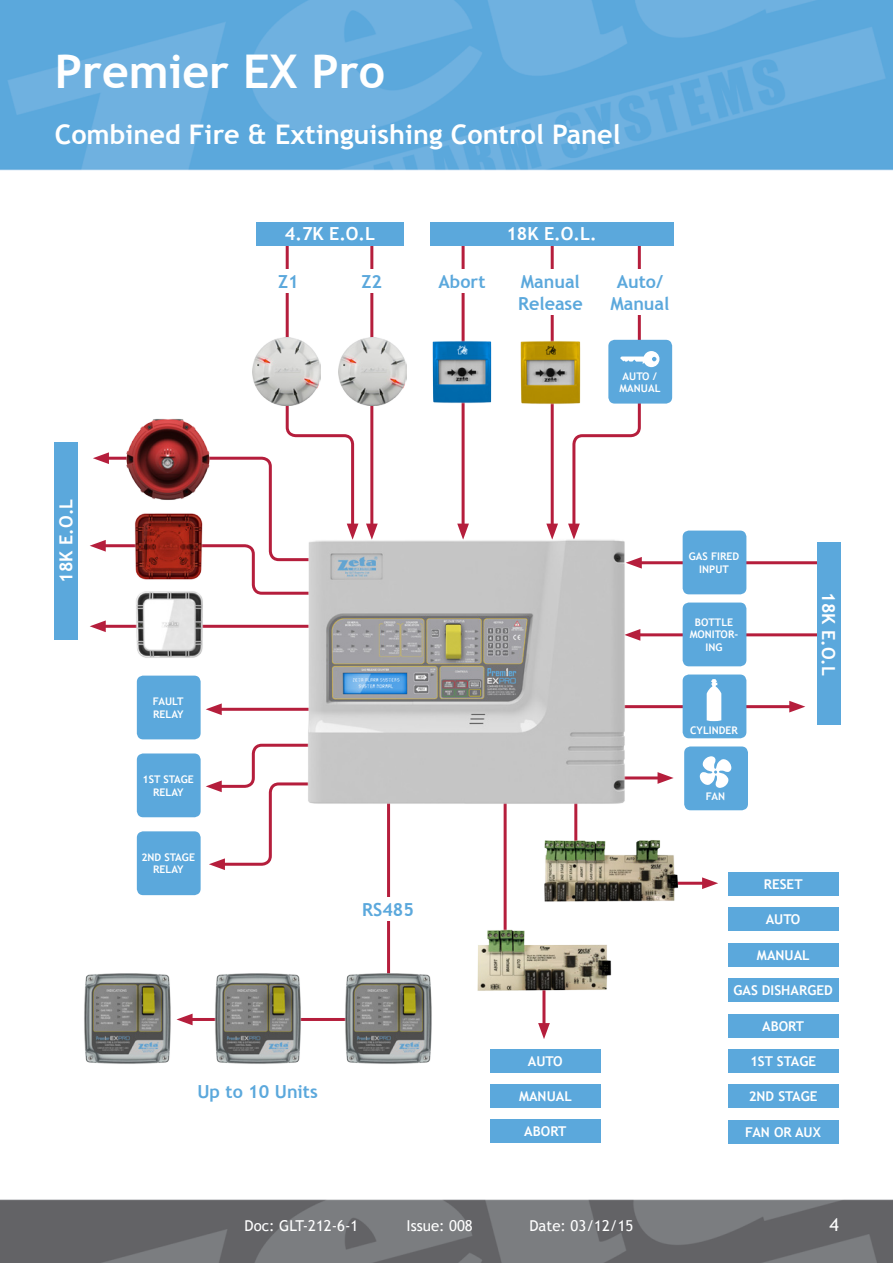
<style>
.page{position:relative;width:893px;height:1263px;background:#fff}
.page>*{position:absolute;margin:0;border:0;box-sizing:border-box;transform-origin:0 0}
.Heading_1{font:700 46.5px "Trebuchet MS";color:#fff}
.Heading_1-2{font:700 27px "Trebuchet MS";color:#fff}
.t1{font:700 18px/21.6px "Trebuchet MS";color:#5ba8dc;text-align:center}
.t2{font:700 18px "Trebuchet MS";color:#fff}
.t3{font:18px "Trebuchet MS";color:#fff}
.t4{font:15px "Trebuchet MS";color:#fff}
.t5{font:700 13.5px "Trebuchet MS";color:#fff}
.t6{font:700 10.5px/12.6px "Trebuchet MS";color:#fff;text-align:center}
</style>
<div class="page">
<img style="left:0;top:0;width:893px;height:1263px">
<hr style="left:100px;top:625px;width:309px;height:3px;background:#b51e3c">
<svg style="left:90px;top:620px;width:16px;height:12px"></svg>
<hr style="left:216px;top:708px;width:193px;height:3px;background:#b51e3c">
<svg style="left:206px;top:703px;width:16px;height:12px"></svg>
<hr style="left:636px;top:561px;width:185px;height:3px;background:#b51e3c">
<svg style="left:634px;top:557px;width:8px;height:12px"></svg>
<hr style="left:610px;top:705px;width:185px;height:3px;background:#b51e3c">
<svg style="left:789px;top:701px;width:16px;height:11px"></svg>
<hr style="left:635px;top:633px;width:186px;height:3px;background:#b51e3c">
<svg style="left:634px;top:629px;width:6px;height:12px"></svg>
<hr style="left:551px;top:234px;width:3px;height:295px;background:#b51e3c">
<svg style="left:546px;top:524px;width:12px;height:11px"></svg>
<hr style="left:462px;top:234px;width:3px;height:295px;background:#b51e3c">
<svg style="left:457px;top:524px;width:12px;height:11px"></svg>
<svg style="left:206px;top:742px;width:240px;height:128px"></svg>
<svg style="left:90px;top:231px;width:356px;height:365px"></svg>
<svg style="left:184px;top:789px;width:208px;height:233px"></svg>
<svg style="left:179px;top:1013px;width:14px;height:12px"></svg>
<img style="left:516px;top:337px;width:52px;height:70px">
<img style="left:428px;top:337px;width:68px;height:70px">
<div style="left:256px;top:222px;width:147px;height:23px;background:#5ba8dc"></div>
<div style="left:430px;top:222px;width:243px;height:23px;background:#5ba8dc"></div>
<div style="left:256px;top:270px;width:65px;height:23px;background:#fff"></div>
<div style="left:608px;top:270px;width:64px;height:45px;background:#fff"></div>
<div style="left:516px;top:270px;width:69px;height:45px;background:#fff"></div>
<div style="left:430px;top:270px;width:64px;height:23px;background:#fff"></div>
<div style="left:340px;top:270px;width:64px;height:23px;background:#fff"></div>
<div style="left:683px;top:674px;width:63px;height:64px;background:#5ba8dc;border-radius:6px"></div>
<svg style="left:707px;top:679px;width:14px;height:42px"></svg>
<div style="left:817px;top:542px;width:23px;height:183px;background:#5ba8dc"></div>
<div style="left:54px;top:442px;width:23px;height:198px;background:#5ba8dc"></div>
<div style="left:728px;top:872px;width:110px;height:23px;background:#5ba8dc"></div>
<div style="left:728px;top:1120px;width:110px;height:23px;background:#5ba8dc"></div>
<div style="left:728px;top:1085px;width:110px;height:23px;background:#5ba8dc"></div>
<div style="left:728px;top:1049px;width:110px;height:24px;background:#5ba8dc"></div>
<div style="left:728px;top:1014px;width:110px;height:23px;background:#5ba8dc"></div>
<div style="left:728px;top:978px;width:110px;height:24px;background:#5ba8dc"></div>
<div style="left:728px;top:943px;width:110px;height:23px;background:#5ba8dc"></div>
<div style="left:728px;top:907px;width:110px;height:24px;background:#5ba8dc"></div>
<img style="left:77px;top:967px;width:102px;height:104px">
<img style="left:208px;top:967px;width:101px;height:104px">
<div style="left:683px;top:531px;width:63px;height:63px;background:#5ba8dc;border-radius:6px"></div>
<div style="left:683px;top:602px;width:63px;height:64px;background:#5ba8dc;border-radius:6px"></div>
<div style="left:608px;top:340px;width:64px;height:64px;background:#5ba8dc;border-radius:6px"></div>
<svg style="left:568px;top:245px;width:91px;height:295px"></svg>
<div style="left:684px;top:746px;width:64px;height:64px;background:#5ba8dc;border-radius:6px"></div>
<svg style="left:573px;top:756px;width:158px;height:133px"></svg>
<img style="left:134px;top:589px;width:70px;height:71px">
<img style="left:133px;top:512px;width:71px;height:69px">
<div style="left:137px;top:753px;width:64px;height:64px;background:#5ba8dc;border-radius:6px"></div>
<div style="left:137px;top:676px;width:64px;height:63px;background:#5ba8dc;border-radius:6px"></div>
<img style="left:125px;top:416px;width:86px;height:86px">
<img style="left:338px;top:967px;width:102px;height:104px">
<div style="left:356px;top:897px;width:64px;height:24px;background:#fff"></div>
<img style="left:253px;top:338px;width:67px;height:67px">
<img style="left:339px;top:338px;width:68px;height:67px">
<div style="left:137px;top:831px;width:64px;height:64px;background:#5ba8dc;border-radius:6px"></div>
<img style="left:539px;top:835px;width:144px;height:72px">
<div style="left:490px;top:1119px;width:110px;height:24px;background:#5ba8dc"></div>
<div style="left:490px;top:1084px;width:110px;height:23px;background:#5ba8dc"></div>
<div style="left:490px;top:1049px;width:110px;height:24px;background:#5ba8dc"></div>
<hr style="left:542px;top:959px;width:3px;height:70px;background:#b51e3c">
<svg style="left:538px;top:1023px;width:12px;height:16px"></svg>
<hr style="left:504px;top:768px;width:3px;height:198px;background:#b51e3c">
<img style="left:470px;top:927px;width:148px;height:68px">
<img style="left:300px;top:535px;width:334px;height:282px">
<p class="Heading_1" style="left:55px;top:43px;width:332px">Premier EX Pro</p>
<p class="Heading_1-2" style="left:55px;top:118px;width:567px">Combined Fire &amp; Extinguishing Control Panel</p>
<p class="t2" style="left:285px;top:223px;width:92px">4.7K E.O.L</p>
<p class="t2" style="left:506px;top:223px;width:92px">18K E.O.L.</p>
<p class="t1" style="left:278px;top:271px;width:22px">Z1</p>
<p class="t1" style="left:610px;top:271px;width:61px">Auto/<br>Manual</p>
<p class="t1" style="left:362px;top:271px;width:22px">Z2</p>
<p class="t1" style="left:439px;top:271px;width:48px">Abort</p>
<p class="t1" style="left:518px;top:271px;width:66px;text-align:left">Manual<br>Release</p>
<p class="t2" style="left:55px;top:583px;width:85px;rotate:-90deg">18K E.O.L</p>
<p class="t6" style="left:153px;top:695px;width:32px;text-align:left">FAULT<br>RELAY</p>
<p class="t6" style="left:143px;top:773px;width:53px">1ST STAGE<br>RELAY</p>
<p class="t6" style="left:141px;top:851px;width:55px">2ND STAGE<br>RELAY</p>
<p class="t1" style="left:362px;top:899px;width:53px">RS485</p>
<p class="t1" style="left:197px;top:1080px;width:122px">Up to 10 Units</p>
<p class="t6" style="left:619px;top:370px;width:43px">AUTO /<br>MANUAL</p>
<p class="t6" style="left:689px;top:550px;width:52px">GAS FIRED<br>INPUT</p>
<p class="t6" style="left:690px;top:616px;width:50px">BOTTLE<br>MONITOR-<br>ING</p>
<p class="t2" style="left:840px;top:592px;width:85px;rotate:90deg">18K E.O.L</p>
<p class="t6" style="left:690px;top:724px;width:49px">CYLINDER</p>
<p class="t6" style="left:706px;top:790px;width:21px">FAN</p>
<p class="t5" style="left:764px;top:875px;width:40px">RESET</p>
<p class="t5" style="left:766px;top:911px;width:36px">AUTO</p>
<p class="t5" style="left:757px;top:946px;width:54px">MANUAL</p>
<p class="t5" style="left:733px;top:982px;width:101px">GAS DISHARGED</p>
<p class="t5" style="left:762px;top:1017px;width:44px">ABORT</p>
<p class="t5" style="left:528px;top:1053px;width:36px">AUTO</p>
<p class="t5" style="left:750px;top:1053px;width:68px">1ST STAGE</p>
<p class="t5" style="left:519px;top:1087px;width:54px">MANUAL</p>
<p class="t5" style="left:749px;top:1088px;width:70px">2ND STAGE</p>
<p class="t5" style="left:524px;top:1123px;width:44px">ABORT</p>
<p class="t5" style="left:745px;top:1123px;width:77px">FAN OR AUX</p>
<h3 class="t4" style="left:244px;top:1216px;width:115px">Doc: GLT-212-6-1</h3>
<h3 class="t4" style="left:406px;top:1216px;width:68px">Issue: 008</h3>
<h3 class="t4" style="left:529px;top:1216px;width:106px">Date: 03/12/15</h3>
<h3 class="t3" style="left:829px;top:1214px;width:11px">4</h3>
</div>
